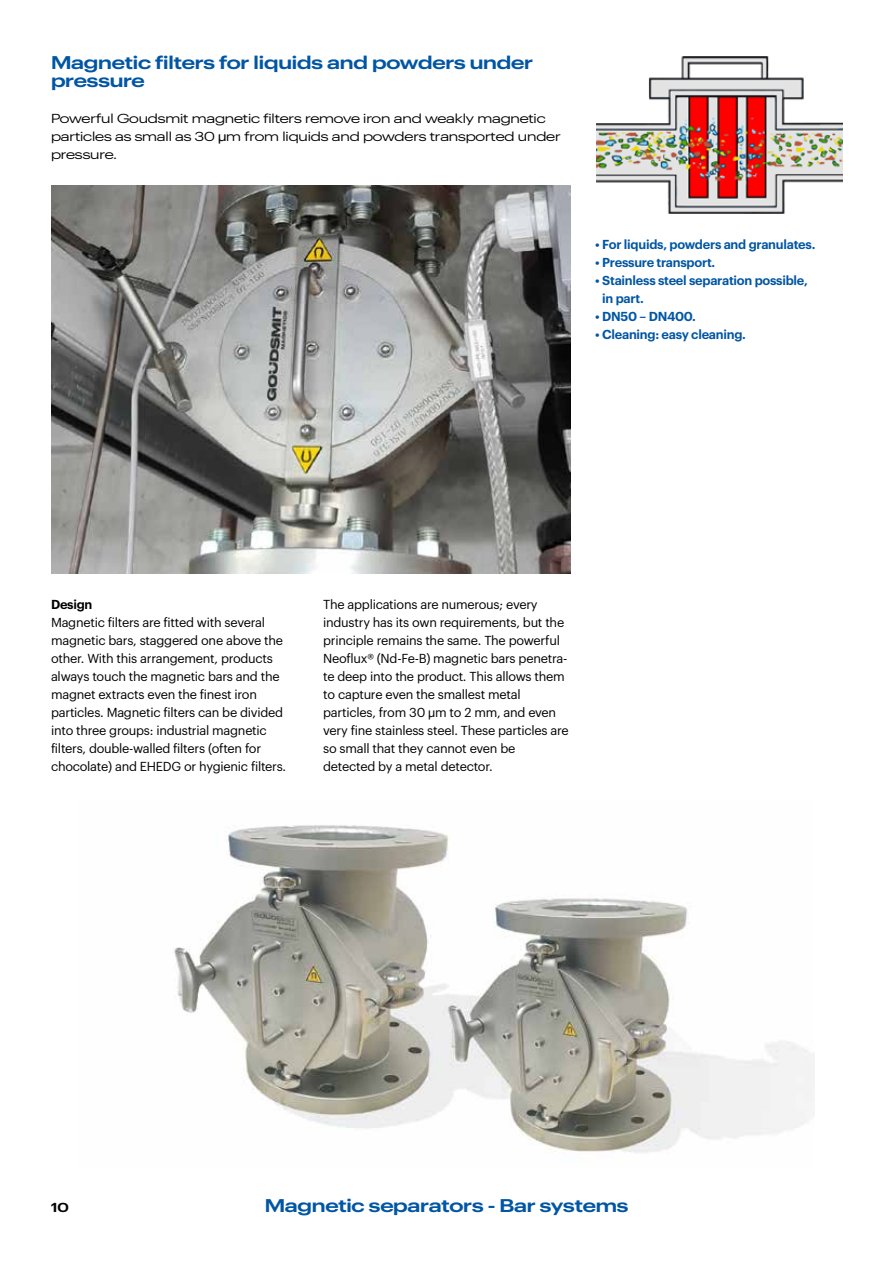
<style>
.page{position:relative;width:893px;height:1263px;background:#fff}
.page>*{position:absolute;margin:0;border:0;box-sizing:border-box;transform-origin:0 0}
.t1{font:600 18px/18px "Graphik Wide";letter-spacing:-.01em;color:#0056a4}
.t2{font:12.75px/18px "Graphik LC";letter-spacing:-.02em;color:#000}
.t3{font:600 12.75px/18px "Graphik LC";letter-spacing:-.02em;color:#0056a4}
.t4{font:12.75px/18px "Graphik Wide";letter-spacing:-.01em;color:#000}
.t5{font:600 12.75px "Graphik LC";letter-spacing:-.02em;color:#000}
.t6{font:600 12.75px "Graphik Wide";color:#000}
.s1{font-family:"Helvetica Neue LT Pro";font-stretch:expanded}
.s2{font-family:"Helvetica Neue LT Pro"}
</style>
<div class="page">
<img style="left:51px;top:185px;width:520px;height:388px">
<img style="left:173px;top:825px;width:641px;height:328px">
<img style="left:596px;top:56px;width:247px;height:157px">
<h1 class="t1" style="left:51px;top:52px;width:483px">Magnetic filters for liquids and powders under pressure</h1>
<p class="t4" style="left:51px;top:108px;width:511px">Powerful Goudsmit magnetic filters remove iron and weakly magnetic particles as small as 30 <span class="s1">µ</span>m from liquids and powders transported under pressure.</p>
<p class="t3" style="left:595px;top:234px;width:222px">• For liquids, powders and granulates.</p>
<p class="t3" style="left:595px;top:252px;width:122px">• Pressure transport.</p>
<p class="t3" style="left:602px;top:270px;width:207px;text-indent:-7px">• Stainless steel separation possible, in part.</p>
<p class="t3" style="left:595px;top:306px;width:102px">• DN50 – DN400.</p>
<p class="t3" style="left:595px;top:324px;width:152px">• Cleaning: easy cleaning.</p>
<p class="t5" style="left:51px;top:595px;width:43px">Design</p>
<p class="t2" style="left:51px;top:612px;width:237px">Magnetic filters are fitted with several magnetic bars, staggered one above the other. With this arrangement, products always touch the magnetic bars and the magnet extracts even the finest iron particles. Magnetic filters can be divided into three groups: industrial magnetic filters, double-walled filters (often for chocolate) and EHEDG or hygienic filters.</p>
<p class="t2" style="left:323px;top:594px;width:247px">The applications are numerous; every industry has its own requirements, but the principle remains the same. The powerful Neoflux® (Nd-Fe-B) magnetic bars penetra&shy;te deep into the product. This allows them to capture even the smallest metal particles, from 30 <span class="s2">µ</span>m to 2 mm, and even very fine stainless steel. These particles are so small that they cannot even be detected by a metal detector.</p>
<p class="t6" style="left:51px;top:1197px;width:19px">10</p>
<h1 class="t1" style="left:265px;top:1195px;width:365px">Magnetic separators - Bar systems</h1>
</div>
